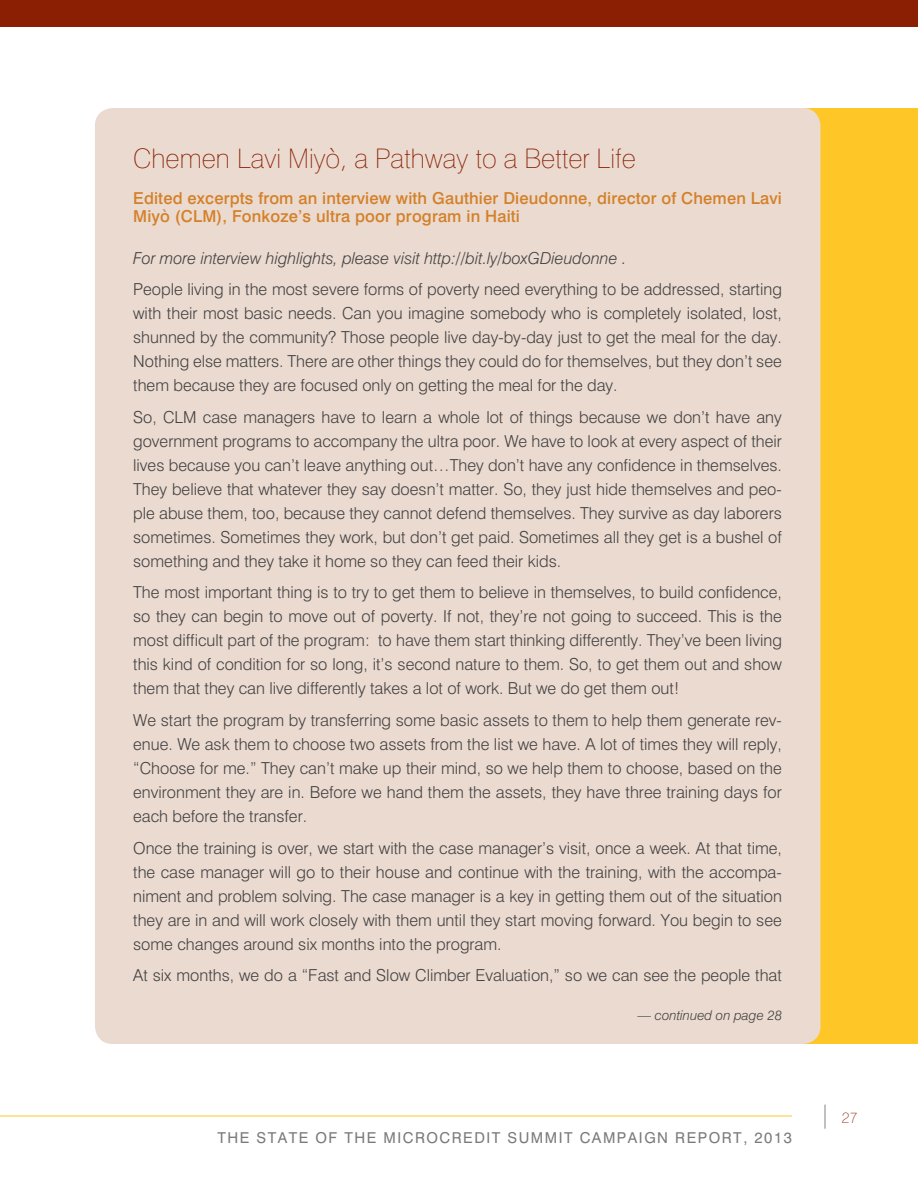
<style>
.page{position:relative;width:918px;height:1188px;background:#fff}
.page>*{position:absolute;margin:0;border:0;box-sizing:border-box;transform-origin:0 0}
.t1{font:100 27px "Swiss";color:#8a1f03}
.t2{font:300 16.5px/24px "Swiss";color:#414042;text-align:justify}
.t3{font:500 16.5px/18px "Swiss";letter-spacing:.01em;color:#d48028}
.t4{font:italic 300 16.5px "Swiss";color:#414042}
.t5{font:15px "Swiss";letter-spacing:.1em;color:#7a7a7a}
.t6{font:100 15px "Swiss";color:#8a1f03}
.t7{font:italic 300 13.5px "Swiss";color:#414042}
.s1{font-size:24px;color:#7a7a7a}
</style>
<div class="page">
<div style="left:0;top:0;width:918px;height:27px;background:#8a1f03"></div>
<hr style="left:0;top:1116px;width:792px;height:1px;background:#ffc628">
<div style="left:782px;top:108px;width:136px;height:936px;background:#ffc628"></div>
<div style="left:95px;top:108px;width:726px;height:936px;background:#eadacf;border-radius:18px"></div>
<h1 class="t1" style="left:133px;top:142px;width:504px">Chemen Lavi Miyò, a Pathway to a Better Life</h1>
<p class="t3" style="left:133px;top:189px;width:650px">Edited excerpts from an interview with Gauthier Dieudonne, director of Chemen Lavi<br>Miyò (CLM), Fonkoze’s ultra poor program in Haiti</p>
<p class="t4" style="left:133px;top:248px;width:495px">For more interview highlights, please visit http://bit.ly/boxGDieudonne .</p>
<p class="t2" style="left:133px;top:277px;width:650px">People living in the most severe forms of poverty need everything to be addressed, starting with their most basic needs. Can you imagine somebody who is completely isolated, lost, shunned by the community? Those people live day-by-day just to get the meal for the day.<br>Nothing else matters. There are other things they could do for themselves, but they don’t see them because they are focused only on getting the meal for the day.</p>
<p class="t2" style="left:133px;top:405px;width:650px">So, CLM case managers have to learn a whole lot of things because we don’t have any government programs to accompany the ultra poor. We have to look at every aspect of their lives because you can’t leave anything out…They don’t have any confidence in themselves.<br>They believe that whatever they say doesn’t matter. So, they just hide themselves and peo&shy;ple abuse them, too, because they cannot defend themselves. They survive as day laborers sometimes. Sometimes they work, but don’t get paid. Sometimes all they get is a bushel of something and they take it home so they can feed their kids.</p>
<p class="t2" style="left:133px;top:580px;width:650px">The most important thing is to try to get them to believe in themselves, to build confidence, so they can begin to move out of poverty. If not, they’re not going to succeed. This is the most difficult part of the program: to have them start thinking differently. They’ve been living this kind of condition for so long, it’s second nature to them. So, to get them out and show them that they can live differently takes a lot of work. But we do get them out!</p>
<p class="t2" style="left:133px;top:708px;width:650px">We start the program by transferring some basic assets to them to help them generate rev&shy;enue. We ask them to choose two assets from the list we have. A lot of times they will reply, “Choose for me.” They can’t make up their mind, so we help them to choose, based on the environment they are in. Before we hand them the assets, they have three training days for each before the transfer.</p>
<p class="t2" style="left:133px;top:836px;width:650px">Once the training is over, we start with the case manager’s visit, once a week. At that time, the case manager will go to their house and continue with the training, with the accompa&shy;niment and problem solving. The case manager is a key in getting them out of the situation they are in and will work closely with them until they start moving forward. You begin to see some changes around six months into the program.</p>
<p class="t2" style="left:133px;top:963px;width:650px">At six months, we do a “Fast and Slow Climber Evaluation,” so we can see the people that</p>
<p class="t7" style="left:638px;top:1007px;width:146px">— continued on page 28</p>
<p class="t5" style="left:217px;top:1129px;width:576px">THE STATE OF THE MICROCREDIT SUMM IT CAMPAIGN REPORT, 2013</p>
<p class="t6" style="left:819px;top:1108px;width:40px"><span class="s1">|</span> 27</p>
</div>
